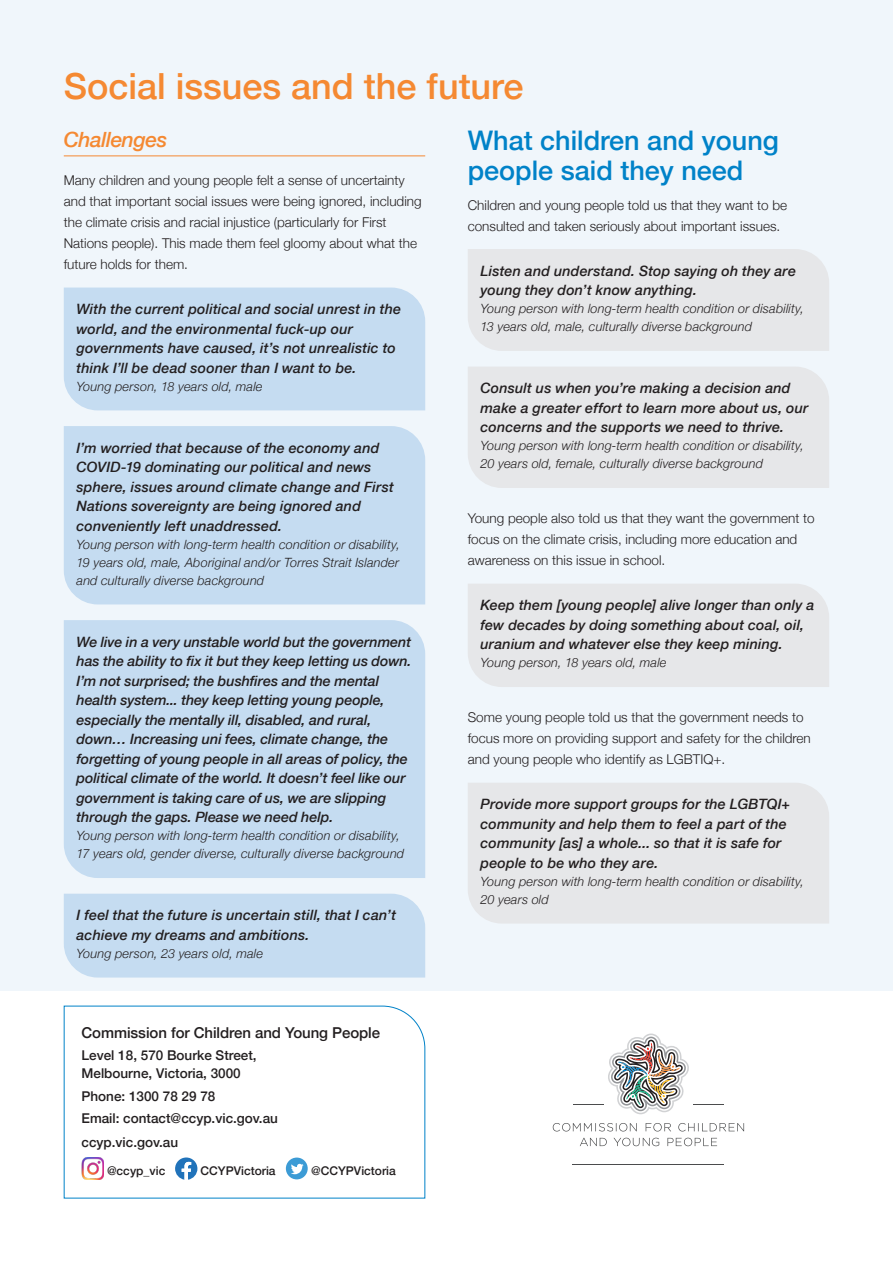
<style>
.page{position:relative;width:893px;height:1263px;background:#fff}
.page>*{position:absolute;margin:0;border:0;box-sizing:border-box;transform-origin:0 0}
.H1_Page_head_24_28_o{font:500 36px "Helvetica Neue";color:#f58932}
.H2_Questions{font:500 27px/30px "Helvetica Neue";color:#0082c8}
.H3_Text_head_14_18_o{font:italic 500 21px "Helvetica Neue";letter-spacing:-.02em;color:#f58932}
.t1{font:500 15px "Helvetica Neue";letter-spacing:-.005em;color:#231f20}
.Interview_quote_Chal{font:italic 500 14.25px/19.5px "Helvetica Neue";letter-spacing:.005em;color:#231f20}
.Interview_quote_Gene{font:italic 500 14.25px/19.5px "Helvetica Neue";letter-spacing:.01em;color:#231f20}
.Text_9_14{font:300 13.5px/21px "Helvetica Neue";color:#231f20}
.t2{font:500 13.5px/18px "Helvetica Neue";color:#231f20}
.Interview_quote_Chal-2{font:italic 300 12.75px/18px "Helvetica Neue";letter-spacing:.015em;color:#231f20;text-align:justify}
.Interview_quote_Gene-2{font:italic 300 12.75px/18px "Helvetica Neue";letter-spacing:.015em;color:#231f20}
.t3{font:500 12px "Helvetica Neue";color:#231f20}
</style>
<div class="page">
<img style="left:608px;top:1033px;width:81px;height:81px">
<hr style="left:573px;top:1104px;width:30px;height:1px;background:#4b4c4d">
<hr style="left:694px;top:1104px;width:30px;height:1px;background:#4b4c4d">
<hr style="left:573px;top:1164px;width:151px;height:1px;background:#4b4c4d">
<svg style="left:553px;top:1123px;width:84px;height:8px"></svg>
<svg style="left:646px;top:1123px;width:25px;height:8px"></svg>
<svg style="left:678px;top:1123px;width:66px;height:8px"></svg>
<svg style="left:580px;top:1138px;width:27px;height:8px"></svg>
<svg style="left:613px;top:1138px;width:46px;height:8px"></svg>
<svg style="left:667px;top:1138px;width:50px;height:8px"></svg>
<svg style="left:63px;top:1005px;width:363px;height:194px"></svg>
<div style="left:0;top:0;width:893px;height:982px;background:#f0f6fb"></div>
<hr style="left:64px;top:156px;width:361px;height:1px;background:#f58932">
<div style="left:64px;top:288px;width:361px;height:122px;background:#c5dcf1"></div>
<div style="left:64px;top:426px;width:361px;height:178px;background:#c5dcf1"></div>
<div style="left:64px;top:620px;width:361px;height:258px;background:#c5dcf1"></div>
<div style="left:64px;top:894px;width:361px;height:83px;background:#c5dcf1"></div>
<div style="left:468px;top:249px;width:361px;height:102px;background:#e6e7e9"></div>
<div style="left:468px;top:367px;width:361px;height:121px;background:#e6e7e9"></div>
<div style="left:468px;top:584px;width:361px;height:103px;background:#e6e7e9"></div>
<div style="left:468px;top:783px;width:361px;height:140px;background:#e6e7e9"></div>
<p class="H1_Page_head_24_28_o" style="left:64px;top:57px;width:461px">Social issues and the future</p>
<p class="H3_Text_head_14_18_o" style="left:64px;top:122px;width:105px">Challenges</p>
<p class="Text_9_14" style="left:64px;top:169px;width:359px">Many children and young people felt a sense of uncertainty and that important social issues were being ignored, including the climate crisis and racial injustice (particularly for First Nations people). This made them feel gloomy about what the future holds for them.</p>
<p class="Interview_quote_Chal" style="left:77px;top:298px;width:326px">With the current political and social unrest in the world, and the environmental fuck-up our governments have caused, it’s not unrealistic to think I’ll be dead sooner than I want to be.</p>
<p class="Interview_quote_Chal-2" style="left:77px;top:376px;width:187px">Young person, 18 years old, male</p>
<p class="H2_Questions" style="left:468px;top:123px;width:313px">What children and young people said they need</p>
<p class="Text_9_14" style="left:468px;top:193px;width:321px">Children and young people told us that they want to be consulted and taken seriously about important issues.</p>
<p class="Interview_quote_Gene" style="left:480px;top:260px;width:317px">Listen and understand. Stop saying oh they are young they don’t know anything.</p>
<p class="Interview_quote_Gene-2" style="left:480px;top:299px;width:325px">Young person with long-term health condition or disability,<br>13 years old, male, culturally diverse background</p>
<p class="Interview_quote_Gene" style="left:480px;top:377px;width:329px">Consult us when you’re making a decision and make a greater effort to learn more about us, our concerns and the supports we need to thrive.</p>
<p class="Interview_quote_Gene-2" style="left:480px;top:436px;width:325px">Young person with long-term health condition or disability,<br>20 years old, female, culturally diverse background</p>
<p class="Interview_quote_Chal" style="left:77px;top:437px;width:319px">I’m worried that because of the economy and COVID-19 dominating our political and news sphere, issues around climate change and First Nations sovereignty are being ignored and conveniently left unaddressed.</p>
<p class="Interview_quote_Chal-2" style="left:77px;top:534px;width:325px">Young person with long-term health condition or disability, 19 years old, male, Aboriginal and/or Torres Strait Islander and culturally diverse background</p>
<p class="Text_9_14" style="left:468px;top:507px;width:348px">Young people also told us that they want the government to focus on the climate crisis, including more education and awareness on this issue in school.</p>
<p class="Interview_quote_Gene" style="left:480px;top:594px;width:336px">Keep them [young people] alive longer than only a few decades by doing something about coal, oil, uranium and whatever else they keep mining.</p>
<p class="Interview_quote_Gene-2" style="left:480px;top:653px;width:187px">Young person, 18 years old, male</p>
<p class="Interview_quote_Chal" style="left:77px;top:631px;width:336px">We live in a very unstable world but the government has the ability to fix it but they keep letting us down.<br>I’m not surprised; the bushfires and the mental health system... they keep letting young people, especially the mentally ill, disabled, and rural, down… Increasing uni fees, climate change, the forgetting of young people in all areas of policy, the political climate of the world. It doesn’t feel like our government is taking care of us, we are slipping through the gaps. Please we need help.</p>
<p class="Interview_quote_Chal-2" style="left:77px;top:826px;width:329px">Young person with long-term health condition or disability,<br>17 years old, gender diverse, culturally diverse background</p>
<p class="Text_9_14" style="left:468px;top:706px;width:345px">Some young people told us that the government needs to focus more on providing support and safety for the children and young people who identify as LGBTIQ+.</p>
<p class="Interview_quote_Gene" style="left:480px;top:793px;width:311px">Provide more support groups for the LGBTQI+ community and help them to feel a part of the community [as] a whole... so that it is safe for people to be who they are.</p>
<p class="Interview_quote_Gene-2" style="left:480px;top:871px;width:325px">Young person with long-term health condition or disability,<br>20 years old</p>
<p class="Interview_quote_Chal" style="left:77px;top:904px;width:321px">I feel that the future is uncertain still, that I can’t achieve my dreams and ambitions.</p>
<p class="Interview_quote_Chal-2" style="left:77px;top:943px;width:188px">Young person, 23 years old, male</p>
<p class="t1" style="left:82px;top:1021px;width:300px">Commission for Children and Young People</p>
<p class="t2" style="left:82px;top:1045px;width:177px">Level 18, 570 Bourke Street,<br>Melbourne, Victoria, 3000</p>
<p class="t2" style="left:82px;top:1083px;width:198px;line-height:22.2px">Phone: 1300 78 29 78<br>Email: contact@ccyp.vic.gov.au</p>
<p class="t2" style="left:82px;top:1132px;width:98px">ccyp.vic.gov.au</p>
<p class="t3" style="left:107px;top:1160px;width:60px">@ccyp_vic</p>
<p class="t3" style="left:201px;top:1160px;width:77px">CCYPVictoria</p>
<p class="t3" style="left:311px;top:1160px;width:86px">@CCYPVictoria</p>
</div>
